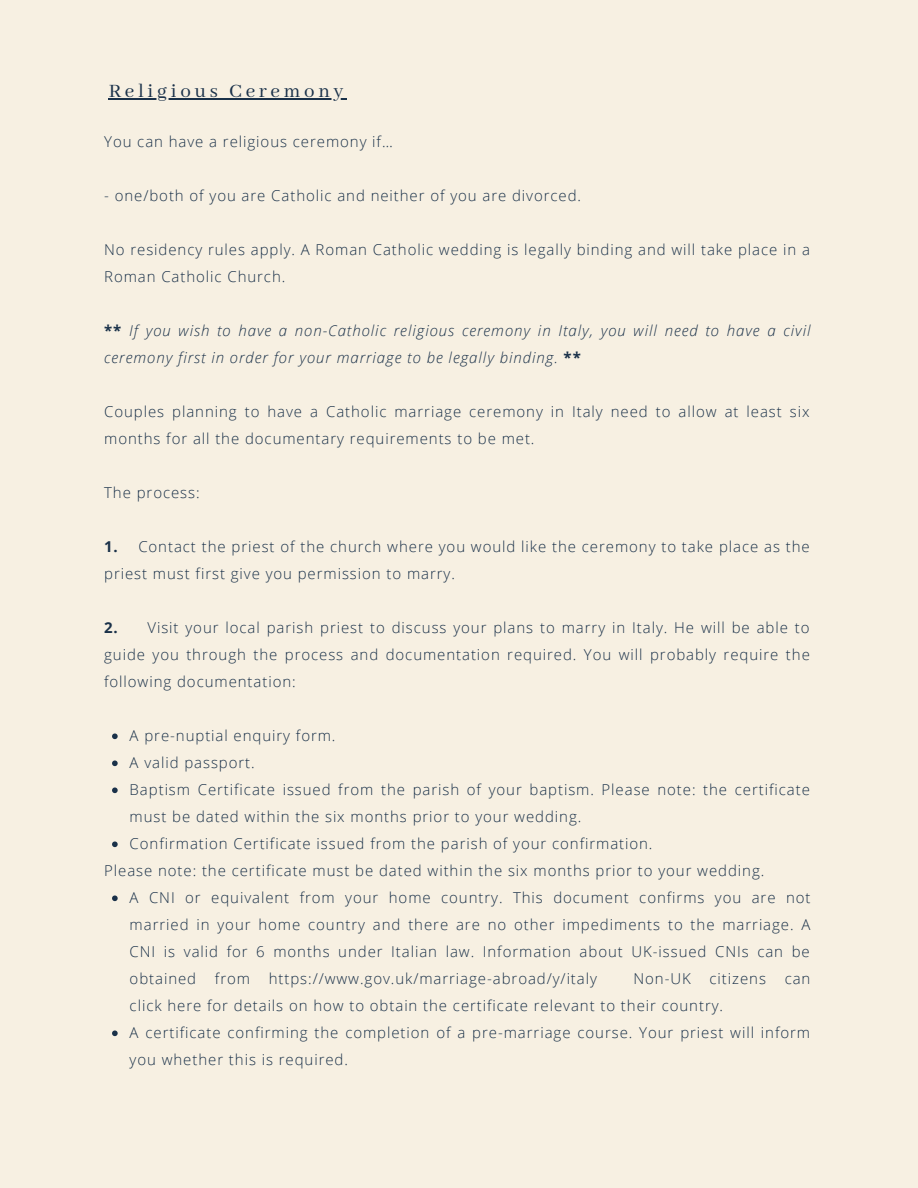
<style>
.page{position:relative;width:918px;height:1188px;background:#f7f0e2}
.page>*{position:absolute;margin:0;border:0;box-sizing:border-box;transform-origin:0 0}
.t1{font:21px "Abhaya Libre";letter-spacing:.175em;color:#1a3149}
.t2{font:300 15px/27px "Open Sans";letter-spacing:.06em;color:#1a3149}
.t3{font:italic 300 15px/27px "Open Sans";letter-spacing:.06em;color:#1a3149}
.t4{font:700 15px "Open Sans";color:#1a3149}
.s1{font-weight:700;font-style:normal}
</style>
<div class="page">
<svg style="left:112px;top:734px;width:6px;height:5px"></svg>
<svg style="left:112px;top:760px;width:6px;height:6px"></svg>
<svg style="left:112px;top:788px;width:6px;height:5px"></svg>
<svg style="left:112px;top:842px;width:6px;height:5px"></svg>
<svg style="left:112px;top:896px;width:6px;height:5px"></svg>
<svg style="left:112px;top:1030px;width:6px;height:6px"></svg>
<hr style="left:109px;top:99px;width:238px;height:1px;background:#1a3149">
<h1 class="t1" style="left:109px;top:80px;width:236px">Religious Ceremony</h1>
<p class="t2" style="left:104px;top:128px;width:290px">You can have a religious ceremony if…</p>
<p class="t2" style="left:104px;top:182px;width:479px">- one/both of you are Catholic and neither of you are divorced.</p>
<p class="t2" style="left:104px;top:236px;width:707px">No residency rules apply. A Roman Catholic wedding is legally binding and will take place in a<br>Roman Catholic Church.</p>
<p class="t3" style="left:104px;top:317px;width:708px"><span class="s1">**</span> If you wish to have a non-Catholic religious ceremony in Italy, you will need to have a civil ceremony first in order for your marriage to be legally binding. <span class="s1">**</span></p>
<p class="t2" style="left:104px;top:398px;width:707px">Couples planning to have a Catholic marriage ceremony in Italy need to allow at least six months for all the documentary requirements to be met.</p>
<p class="t2" style="left:104px;top:479px;width:97px">The process:</p>
<p class="t4" style="left:104px;top:536px;width:15px">1.</p>
<p class="t2" style="left:104px;top:533px;width:707px;text-indent:34px">Contact the priest of the church where you would like the ceremony to take place as the priest must first give you permission to marry.</p>
<p class="t4" style="left:104px;top:617px;width:15px">2.</p>
<p class="t2" style="left:104px;top:614px;width:707px;text-align:justify;text-indent:43px">Visit your local parish priest to discuss your plans to marry in Italy. He will be able to guide you through the process and documentation required. You will probably require the following documentation:</p>
<p class="t2" style="left:130px;top:722px;width:682px">A pre-nuptial enquiry form.<br>A valid passport.<br>Baptism Certificate issued from the parish of your baptism. Please note: the certificate must be dated within the six months prior to your wedding.<br>Confirmation Certificate issued from the parish of your confirmation.</p>
<p class="t2" style="left:130px;top:884px;width:682px;text-align:justify">A CNI or equivalent from your home country. This document confirms you are not married in your home country and there are no other impediments to the marriage. A CNI is valid for 6 months under Italian law. Information about UK-issued CNIs can be obtained from https://www.gov.uk/marriage-abroad/y/italy</p>
<p class="t2" style="left:104px;top:857px;width:662px">Please note: the certificate must be dated within the six months prior to your wedding.</p>
<p class="t2" style="left:130px;top:965px;width:682px;text-indent:504px">Non-UK citizens can click here for details on how to obtain the certificate relevant to their country.<br>A certificate confirming the completion of a pre-marriage course. Your priest will inform you whether this is required.</p>
</div>
